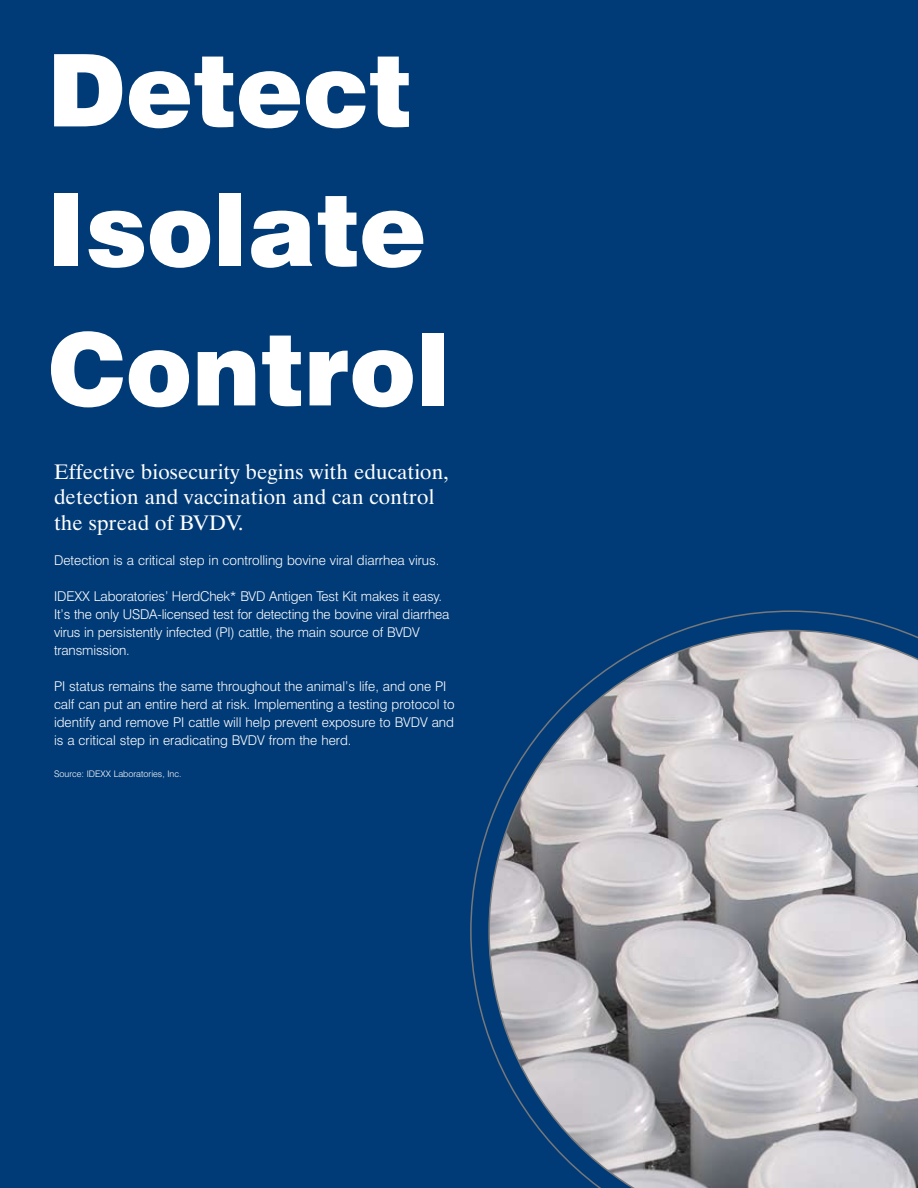
<style>
.page{position:relative;width:918px;height:1188px;background:#003b77}
.page>*{position:absolute;margin:0;border:0;box-sizing:border-box;transform-origin:0 0}
.t1{font:900 100.5px/139.5px "Swiss 721 BT";color:#fff}
.t2{font:21px/25.5px "Dutch 801 BT";letter-spacing:.005em;color:#fff}
.t3{font:300 13.5px/18px "Swiss 721 BT";color:#fff}
.t4{font:300 9px "Swiss 721 BT";color:#fff}
</style>
<div class="page">
<svg style="left:470px;top:610px;width:448px;height:578px"></svg>
<h1 class="t1" style="left:47px;top:20px;width:404px">Detect<br>Isolate<br>Control</h1>
<h2 class="t2" style="left:54px;top:459px;width:396px">Effective biosecurity begins with education, detection and vaccination and can control the spread of BVDV.</h2>
<p class="t3" style="left:54px;top:551px;width:387px">Detection is a critical step in controlling bovine viral diarrhea virus.</p>
<p class="t3" style="left:54px;top:587px;width:397px">IDEXX Laboratories’ HerdChek* BVD Antigen Test Kit makes it easy.<br>It’s the only USDA-licensed test for detecting the bovine viral diarrhea virus in persistently infected (PI) cattle, the main source of BVDV transmission.</p>
<p class="t3" style="left:54px;top:677px;width:402px">PI status remains the same throughout the animal’s life, and one PI calf can put an entire herd at risk. Implementing a testing protocol to identify and remove PI cattle will help prevent exposure to BVDV and is a critical step in eradicating BVDV from the herd.</p>
<p class="t4" style="left:54px;top:768px;width:129px">Source: IDEXX Laboratories, Inc.</p>
</div>
